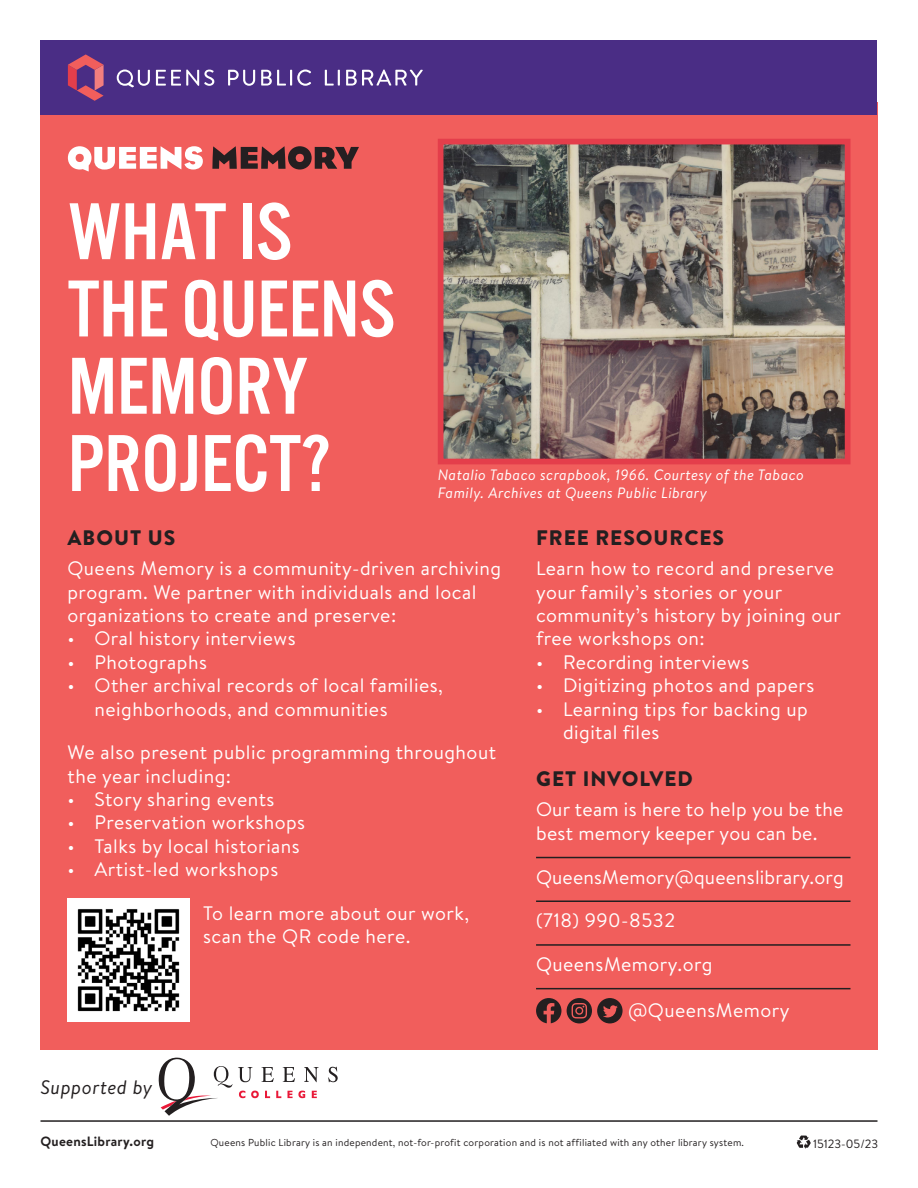
<style>
.page{position:relative;width:918px;height:1188px;background:#fff}
.page>*{position:absolute;margin:0;border:0;box-sizing:border-box;transform-origin:0 0}
.t1{font:83.85px/77.2px "Alternate Gothic Pro No 3";color:#fff}
.t2{font:900 21px "Brandon Text";letter-spacing:.045em;color:#231f20}
.t3{font:19.5px/23.4px "Brandon Text";letter-spacing:.025em;color:#fff}
.t4{font:italic 19.5px "Brandon Text";letter-spacing:.025em;color:#231f20}
.t5{font:italic 15px/18px "Brandon Text";letter-spacing:.025em;color:#fff}
.t6{font:700 13.5px "Brandon Text";letter-spacing:.02em;color:#231f20}
.t7{font:12px "Brandon Text";color:#231f20}
.t8{font:10.2px "Brandon Text";letter-spacing:.02em;color:#231f20}
</style>
<div class="page">
<div style="left:40px;top:103px;width:838px;height:947px;background:#f15e5c"></div>
<div style="left:40px;top:40px;width:838px;height:75px;background:#4a2d85"></div>
<hr style="left:40px;top:1120px;width:838px;height:2px;background:#231f20">
<svg style="left:797px;top:1136px;width:14px;height:13px"></svg>
<svg style="left:68px;top:54px;width:36px;height:47px"></svg>
<svg style="left:228px;top:70px;width:27px;height:16px"></svg>
<svg style="left:261px;top:70px;width:50px;height:16px"></svg>
<svg style="left:325px;top:70px;width:15px;height:16px"></svg>
<svg style="left:346px;top:70px;width:77px;height:16px"></svg>
<svg style="left:156px;top:70px;width:58px;height:16px"></svg>
<svg style="left:117px;top:70px;width:33px;height:17px"></svg>
<svg style="left:536px;top:998px;width:25px;height:25px"></svg>
<svg style="left:567px;top:998px;width:56px;height:25px"></svg>
<hr style="left:536px;top:857px;width:314px;height:1px;background:#231f20">
<hr style="left:536px;top:900px;width:314px;height:2px;background:#231f20">
<hr style="left:536px;top:944px;width:314px;height:2px;background:#231f20">
<hr style="left:536px;top:988px;width:314px;height:1px;background:#231f20">
<img style="left:68px;top:899px;width:122px;height:122px">
<svg style="left:68px;top:146px;width:135px;height:25px"></svg>
<svg style="left:212px;top:146px;width:147px;height:24px"></svg>
<svg style="left:239px;top:1091px;width:6px;height:7px"></svg>
<svg style="left:251px;top:1091px;width:8px;height:7px"></svg>
<svg style="left:265px;top:1091px;width:5px;height:7px"></svg>
<svg style="left:276px;top:1091px;width:5px;height:7px"></svg>
<svg style="left:287px;top:1091px;width:18px;height:7px"></svg>
<svg style="left:312px;top:1091px;width:5px;height:7px"></svg>
<svg style="left:238px;top:1067px;width:14px;height:15px"></svg>
<svg style="left:262px;top:1067px;width:12px;height:15px"></svg>
<svg style="left:283px;top:1067px;width:12px;height:15px"></svg>
<svg style="left:304px;top:1067px;width:15px;height:15px"></svg>
<svg style="left:328px;top:1067px;width:10px;height:15px"></svg>
<svg style="left:158px;top:1057px;width:74px;height:59px"></svg>
<img style="left:445px;top:146px;width:398px;height:311px">
<div style="left:438px;top:139px;width:412px;height:325px;border:6px solid #e43e4b"></div>
<p class="t1" style="left:68px;top:193px;width:329px">WHAT IS<br>THE QUEENS<br>MEMORY<br>PROJECT?</p>
<p class="t2" style="left:68px;top:523px;width:109px">ABOUT US</p>
<p class="t3" style="left:68px;top:556px;width:435px">Queens Memory is a community-driven archiving program. We partner with individuals and local organizations to create and preserve:</p>
<p class="t3" style="left:68px;top:626px;width:230px">• Oral history interviews</p>
<p class="t3" style="left:68px;top:650px;width:141px">• Photographs</p>
<p class="t3" style="left:94px;top:673px;width:350px;text-indent:-27px">• Other archival records of local families, neighborhoods, and communities</p>
<p class="t3" style="left:68px;top:740px;width:430px">We also present public programming throughout the year including:</p>
<p class="t3" style="left:68px;top:787px;width:209px">• Story sharing events</p>
<p class="t3" style="left:68px;top:810px;width:239px">• Preservation workshops</p>
<p class="t3" style="left:68px;top:834px;width:234px">• Talks by local historians</p>
<p class="t3" style="left:68px;top:857px;width:212px">• Artist-led workshops</p>
<p class="t3" style="left:203px;top:901px;width:267px">To learn more about our work, scan the QR code here.</p>
<p class="t5" style="left:438px;top:465px;width:368px">Natalio Tabaco scrapbook, 1966. Courtesy of the Tabaco<br>Family. Archives at Queens Public Library</p>
<p class="t2" style="left:536px;top:523px;width:190px">FREE RESOURCES</p>
<p class="t3" style="left:536px;top:556px;width:306px">Learn how to record and preserve your family’s stories or your community’s history by joining our free workshops on:</p>
<p class="t3" style="left:536px;top:650px;width:215px">• Recording interviews</p>
<p class="t3" style="left:536px;top:673px;width:280px">• Digitizing photos and papers</p>
<p class="t3" style="left:563px;top:697px;width:246px;text-indent:-27px">• Learning tips for backing up digital files</p>
<p class="t2" style="left:536px;top:764px;width:158px">GET INVOLVED</p>
<p class="t3" style="left:536px;top:797px;width:309px">Our team is here to help you be the best memory keeper you can be.</p>
<p class="t3" style="left:536px;top:864px;width:309px">QueensMemory@queenslibrary.org</p>
<p class="t3" style="left:536px;top:908px;width:141px">(718) 990-8532</p>
<p class="t3" style="left:536px;top:952px;width:178px">QueensMemory.org</p>
<p class="t3" style="left:628px;top:998px;width:163px">@QueensMemory</p>
<p class="t4" style="left:40px;top:1073px;width:113px">Supported by</p>
<p class="t6" style="left:40px;top:1132px;width:115px">QueensLibrary.org</p>
<p class="t8" style="left:210px;top:1136px;width:535px">Queens Public Library is an independent, not-for-profit corporation and is not affiliated with any other library system.</p>
<p class="t7" style="left:813px;top:1135px;width:67px">15123-05/23</p>
</div>
